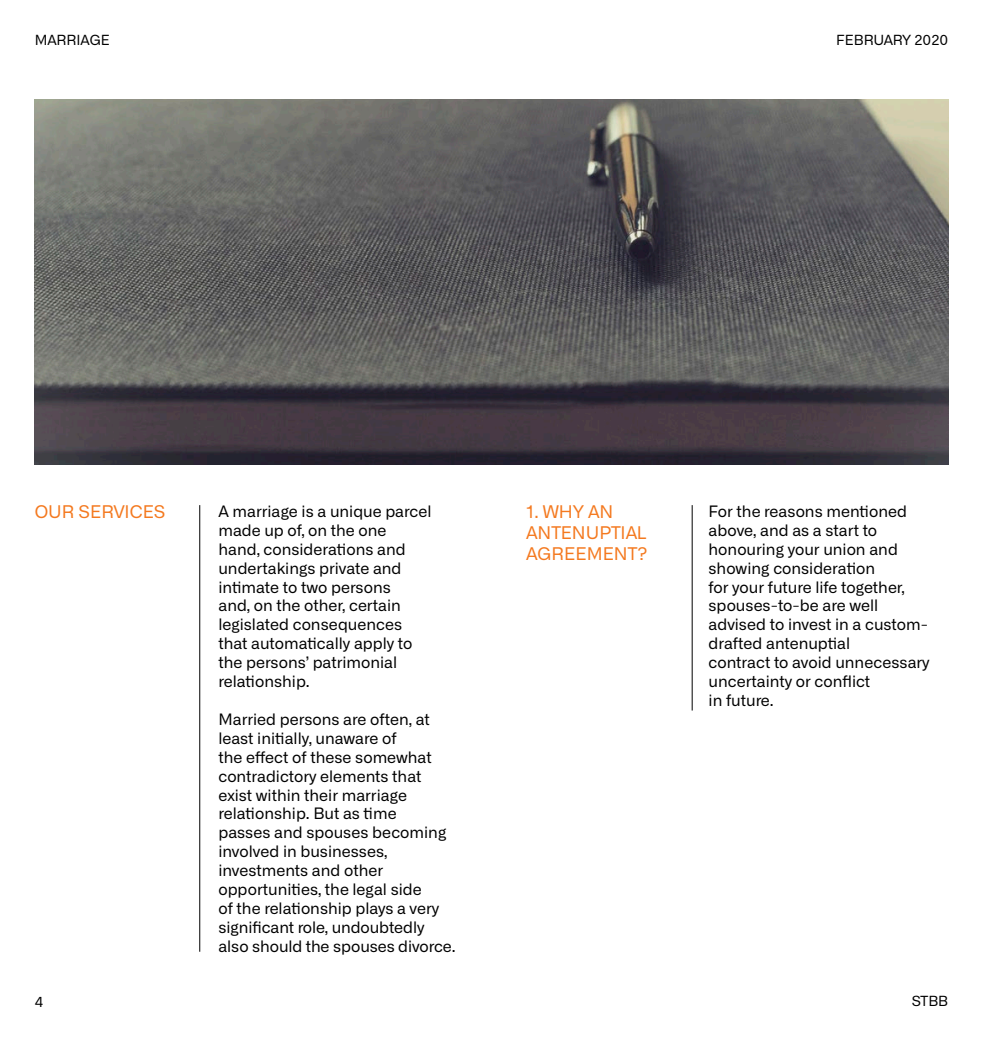
<style>
.page{position:relative;width:983px;height:1042px;background:#fff}
.page>*{position:absolute;margin:0;border:0;box-sizing:border-box;transform-origin:0 0}
.t1{font:17.5px/21px "Alliance No.1";color:#f4791f}
.t2{font:15.75px/18.9px "Alliance No.1";color:#000}
.t3{font:14px "Alliance No.1";color:#000}
</style>
<div class="page">
<img style="left:35px;top:99px;width:912px;height:366px">
<hr style="left:691px;top:505px;width:1px;height:205px;background:#000">
<hr style="left:199px;top:505px;width:1px;height:447px;background:#000">
<p class="t3" style="left:35px;top:32px;width:77px">MARRIAGE</p>
<p class="t3" style="left:835px;top:32px;width:114px">FEBRUARY 2020</p>
<p class="t1" style="left:35px;top:501px;width:132px">OUR SERVICES</p>
<p class="t2" style="left:218px;top:502px;width:214px">A marriage is a unique parcel made up of, on the one hand, considerations and undertakings private and intimate to two persons<br>and, on the other, certain legislated consequences that automatically apply to the persons’ patrimonial relationship.</p>
<p class="t2" style="left:218px;top:710px;width:239px">Married persons are often, at least initially, unaware of<br>the effect of these somewhat contradictory elements that exist within their marriage relationship. But as time<br>passes and spouses becoming involved in businesses, investments and other opportunities, the legal side<br>of the relationship plays a very significant role, undoubtedly also should the spouses divorce.</p>
<p class="t1" style="left:526px;top:501px;width:123px">1. WHY AN<br>ANTENUPTIAL<br>AGREEMENT?</p>
<p class="t2" style="left:708px;top:502px;width:222px">For the reasons mentioned above, and as a start to honouring your union and showing consideration<br>for your future life together, spouses-to-be are well advised to invest in a custom&shy;drafted antenuptial<br>contract to avoid unnecessary uncertainty or conflict<br>in future.</p>
<p class="t3" style="left:35px;top:994px;width:10px">4</p>
<p class="t3" style="left:911px;top:992px;width:38px">STBB</p>
</div>
